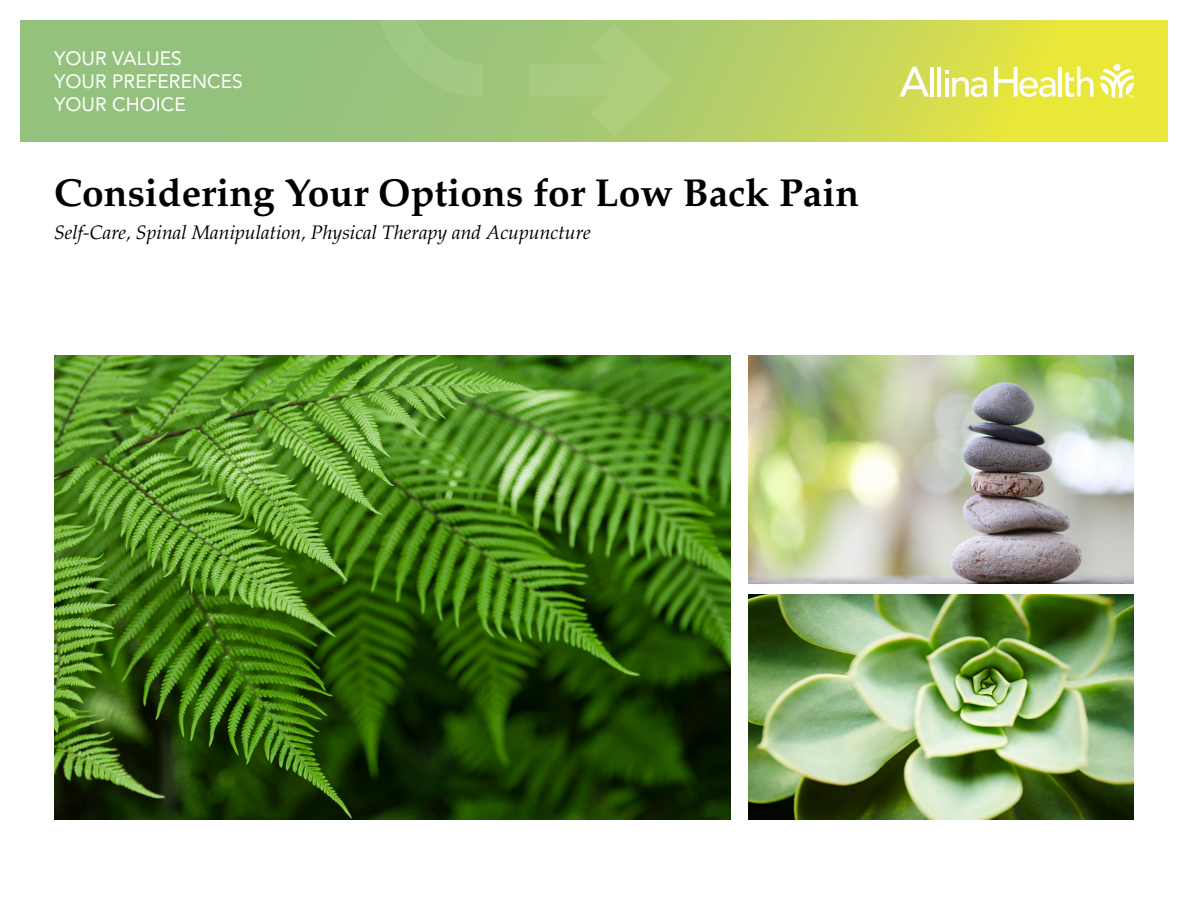
<style>
.page{position:relative;width:1188px;height:918px;background:#fff}
.page>*{position:absolute;margin:0;border:0;box-sizing:border-box;transform-origin:0 0}
.t1{font:700 39px "Palatino";color:#000}
.t2{font:italic 19.5px "Palatino";color:#000}
.t3{font:19.2px/23.1px "Avenir LT Std";color:#fff}
</style>
<div class="page">
<svg style="left:20px;top:20px;width:1148px;height:122px;background:#b2ce67"></svg>
<svg style="left:529px;top:24px;width:142px;height:113px;background:#a8ca78"></svg>
<svg style="left:376px;top:20px;width:127px;height:77px;background:#9cc57e"></svg>
<img style="left:748px;top:355px;width:386px;height:228px">
<img style="left:54px;top:355px;width:676px;height:464px">
<img style="left:748px;top:594px;width:386px;height:225px">
<svg style="left:1100px;top:69px;width:34px;height:29px"></svg>
<div style="left:1114px;top:64px;width:7px;height:7px;background:#fff;border-radius:50%"></div>
<hr style="left:930px;top:67px;width:4px;height:30px;background:#fff">
<hr style="left:937px;top:67px;width:4px;height:30px;background:#fff">
<hr style="left:1059px;top:67px;width:3px;height:30px;background:#fff">
<svg style="left:1065px;top:67px;width:29px;height:30px"></svg>
<svg style="left:945px;top:71px;width:42px;height:26px"></svg>
<svg style="left:899px;top:67px;width:30px;height:30px"></svg>
<svg style="left:994px;top:67px;width:62px;height:30px"></svg>
<p class="t3" style="left:54px;top:47px;width:190px">YOUR VALUES<br>YOUR PREFERENCES<br>YOUR CHOICE</p>
<h1 class="t1" style="left:54px;top:169px;width:807px">Considering Your Options for Low Back Pain</h1>
<p class="t2" style="left:54px;top:221px;width:538px">Self-Care, Spinal Manipulation, Physical Therapy and Acupuncture</p>
</div>
